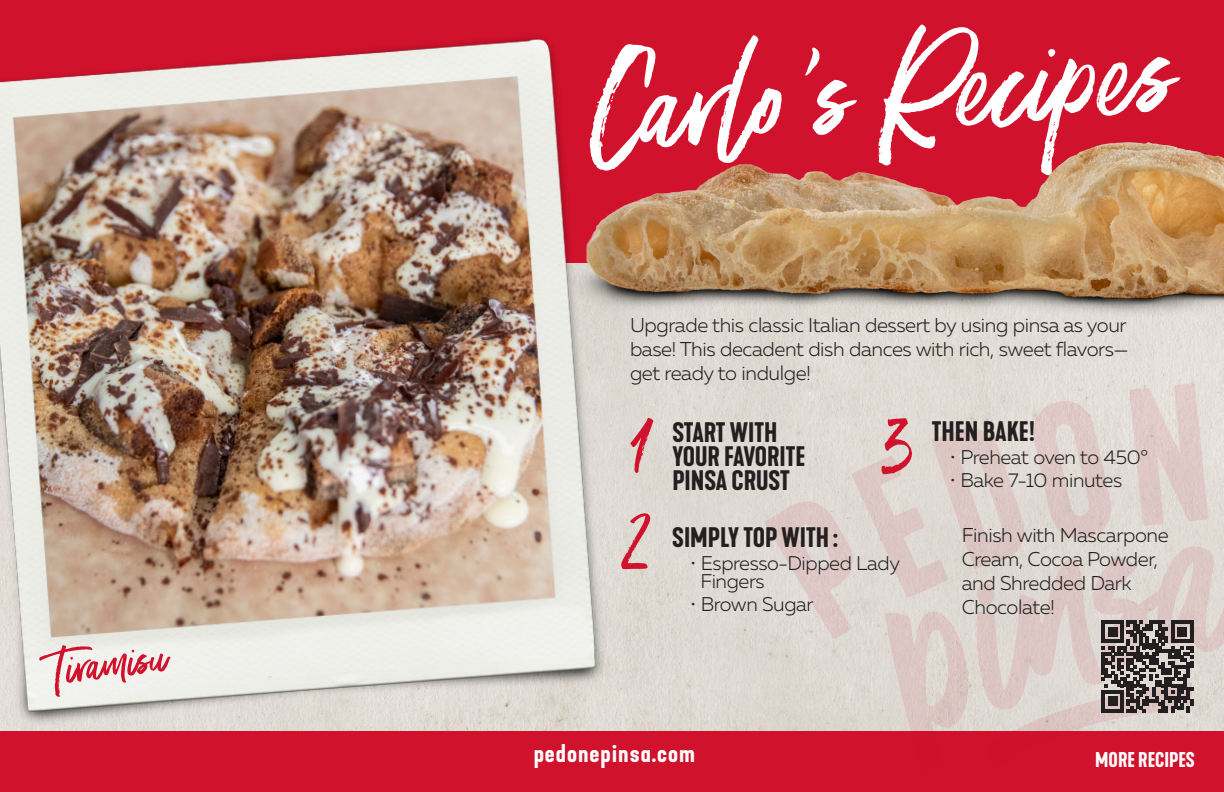
<style>
.page{position:relative;width:1224px;height:792px;background:#fff}
.page>*{position:absolute;margin:0;border:0;box-sizing:border-box;transform-origin:0 0}
.Black_Body_L{font:134.8px "Moonstone";color:#fff}
.t1{font:72px "Moonstone";color:#d1122c}
.Black_Body_L-2{font:48.4px "Moonstone";color:#d1122c}
.t2{font:600 26.4px/24px "Kapra Neue";color:#231f20}
.t3{font:600 24px "Kapra Neue";letter-spacing:.04em;color:#fff}
.t4{font:300 20px/24px "Muller";letter-spacing:-.02em;color:#231f20;text-align:justify}
.t5{font:600 20px "Kapra Neue";color:#fff}
.t6{font:300 19.8px/18px "Muller";letter-spacing:-.02em;color:#231f20}
</style>
<div class="page">
<img style="left:631px;top:316px;width:592px;height:416px">
<div style="left:0;top:732px;width:1224px;height:60px;background:#d1122c"></div>
<div style="left:0;top:0;width:1224px;height:263px;background:#d1122c"></div>
<img style="left:631px;top:142px;width:593px;height:174px">
<img style="left:0;top:37px;width:631px;height:695px">
<svg style="left:765px;top:383px;width:459px;height:349px;background:#d7ccc7"></svg>
<p class="Black_Body_L-2" style="left:50px;top:640px;width:117px;rotate:-7deg">Tiramisu</p>
<p class="Black_Body_L" style="left:589px;top:26px;width:584px;rotate:-4deg">Carlo's Recipes</p>
<p class="t4" style="left:630px;top:313px;width:500px">Upgrade this classic Italian dessert by using pinsa as your base! This decadent dish dances with rich, sweet flavors— get ready to indulge!</p>
<p class="t1" style="left:633px;top:397px;width:20px">1</p>
<p class="t1" style="left:626px;top:492px;width:27px">2</p>
<p class="t2" style="left:672px;top:421px;width:135px">START WITH<br>YOUR FAVORITE<br>PINSA CRUST</p>
<p class="t1" style="left:888px;top:397px;width:27px">3</p>
<p class="t2" style="left:672px;top:526px;width:167px">SIMPLY TOP WITH :</p>
<p class="t6" style="left:700px;top:554px;width:201px;text-indent:-10px">• Espresso-Dipped Lady<br>Fingers</p>
<p class="t6" style="left:690px;top:595px;width:125px">• Brown Sugar</p>
<p class="t2" style="left:932px;top:420px;width:105px">THEN BAKE!</p>
<p class="t6" style="left:950px;top:448px;width:200px">• Preheat oven to 450°</p>
<p class="t6" style="left:950px;top:471px;width:174px">• Bake 7-10 minutes</p>
<p class="t4" style="left:962px;top:523px;width:208px;text-align:left">Finish with Mascarpone<br>Cream, Cocoa Powder, and Shredded Dark<br>Chocolate!</p>
<p class="t3" style="left:534px;top:738px;width:163px">pedonepinsa.com</p>
<p class="t5" style="left:1095px;top:747px;width:101px">MORE RECIPES</p>
</div>
